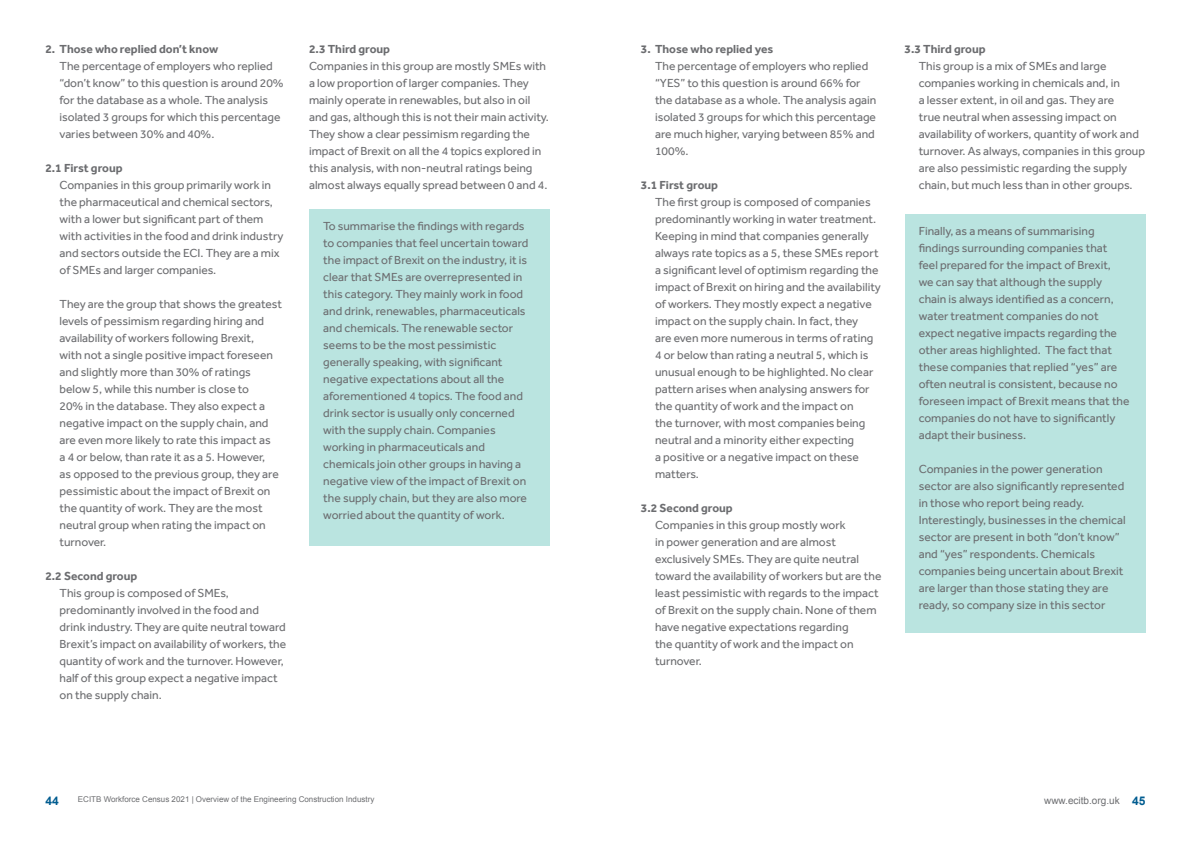
<style>
.page{position:relative;width:1191px;height:842px;background:#fff}
.page>*{position:absolute;margin:0;border:0;box-sizing:border-box;transform-origin:0 0}
.point_forms{font:12px/17px "Effra";color:#6c6d70}
.Body_text{font:12px/17px "Effra";color:#6c6d70}
.point_forms-2{font:700 12px "Effra";color:#6c6d70}
.t1{font:700 12px "Arial";color:#015c90}
.t2{font:10px "Arial";color:#6c6d70}
.t3{font:8px "Arial";color:#6c6d70}
.s1{font-weight:700;font-size:12px;color:#015c90}
</style>
<div class="page">
<div style="left:309px;top:209px;width:240px;height:337px;background:#bae4e0"></div>
<div style="left:905px;top:214px;width:240px;height:418px;background:#bae4e0"></div>
<p class="point_forms-2" style="left:45px;top:42px;width:174px">2. Those who replied don’t know</p>
<p class="point_forms" style="left:60px;top:58px;width:225px">The percentage of employers who replied “don’t know” to this question is around 20% for the database as a whole. The analysis isolated 3 groups for which this percentage varies between 30% and 40%.</p>
<p class="point_forms-2" style="left:45px;top:161px;width:79px">2.1 First group</p>
<p class="point_forms" style="left:60px;top:177px;width:225px">Companies in this group primarily work in the pharmaceutical and chemical sectors, with a lower but significant part of them with activities in the food and drink industry and sectors outside the ECI. They are a mix of SMEs and larger companies.</p>
<p class="point_forms" style="left:60px;top:296px;width:224px">They are the group that shows the greatest levels of pessimism regarding hiring and availability of workers following Brexit,<br>with not a single positive impact foreseen and slightly more than 30% of ratings below 5, while this number is close to<br>20% in the database. They also expect a negative impact on the supply chain, and are even more likely to rate this impact as<br>a 4 or below, than rate it as a 5. However,<br>as opposed to the previous group, they are pessimistic about the impact of Brexit on the quantity of work. They are the most neutral group when rating the impact on turnover.</p>
<p class="point_forms-2" style="left:45px;top:569px;width:93px">2.2 Second group</p>
<p class="point_forms" style="left:60px;top:585px;width:228px">This group is composed of SMEs, predominantly involved in the food and drink industry. They are quite neutral toward Brexit’s impact on availability of workers, the quantity of work and the turnover. However, half of this group expect a negative impact on the supply chain.</p>
<p class="point_forms-2" style="left:309px;top:42px;width:83px">2.3 Third group</p>
<p class="Body_text" style="left:309px;top:58px;width:241px">Companies in this group are mostly SMEs with a low proportion of larger companies. They mainly operate in renewables, but also in oil and gas, although this is not their main activity.<br>They show a clear pessimism regarding the impact of Brexit on all the 4 topics explored in this analysis, with non-neutral ratings being almost always equally spread between 0 and 4.</p>
<p class="Body_text" style="left:323px;top:218px;width:207px">To summarise the findings with regards to companies that feel uncertain toward the impact of Brexit on the industry, it is clear that SMEs are overrepresented in this category. They mainly work in food and drink, renewables, pharmaceuticals and chemicals. The renewable sector seems to be the most pessimistic generally speaking, with significant negative expectations about all the aforementioned 4 topics. The food and drink sector is usually only concerned with the supply chain. Companies working in pharmaceuticals and chemicals join other groups in having a negative view of the impact of Brexit on the supply chain, but they are also more worried about the quantity of work.</p>
<p class="point_forms-2" style="left:641px;top:42px;width:134px">3. Those who replied yes</p>
<p class="point_forms" style="left:655px;top:58px;width:223px">The percentage of employers who replied “YES” to this question is around 66% for the database as a whole. The analysis again isolated 3 groups for which this percentage are much higher, varying between 85% and 100%.</p>
<p class="point_forms-2" style="left:641px;top:178px;width:79px">3.1 First group</p>
<p class="point_forms" style="left:655px;top:194px;width:227px">The first group is composed of companies predominantly working in water treatment.<br>Keeping in mind that companies generally always rate topics as a 5, these SMEs report a significant level of optimism regarding the impact of Brexit on hiring and the availability of workers. They mostly expect a negative impact on the supply chain. In fact, they<br>are even more numerous in terms of rating 4 or below than rating a neutral 5, which is unusual enough to be highlighted. No clear pattern arises when analysing answers for the quantity of work and the impact on<br>the turnover, with most companies being neutral and a minority either expecting<br>a positive or a negative impact on these matters.</p>
<p class="point_forms-2" style="left:641px;top:501px;width:93px">3.2 Second group</p>
<p class="point_forms" style="left:655px;top:517px;width:228px">Companies in this group mostly work<br>in power generation and are almost exclusively SMEs. They are quite neutral toward the availability of workers but are the least pessimistic with regards to the impact of Brexit on the supply chain. None of them have negative expectations regarding<br>the quantity of work and the impact on turnover.</p>
<p class="point_forms-2" style="left:904px;top:42px;width:83px">3.3 Third group</p>
<p class="point_forms" style="left:918px;top:58px;width:228px">This group is a mix of SMEs and large companies working in chemicals and, in<br>a lesser extent, in oil and gas. They are<br>true neutral when assessing impact on availability of workers, quantity of work and turnover. As always, companies in this group are also pessimistic regarding the supply chain, but much less than in other groups.</p>
<p class="Body_text" style="left:918px;top:222px;width:212px">Finally, as a means of summarising findings surrounding companies that feel prepared for the impact of Brexit,<br>we can say that although the supply chain is always identified as a concern, water treatment companies do not expect negative impacts regarding the other areas highlighted. The fact that these companies that replied “yes” are often neutral is consistent, because no foreseen impact of Brexit means that the companies do not have to significantly adapt their business.</p>
<p class="Body_text" style="left:918px;top:460px;width:208px">Companies in the power generation sector are also significantly represented in those who report being ready.<br>Interestingly, businesses in the chemical sector are present in both “don’t know” and “yes” respondents. Chemicals companies being uncertain about Brexit are larger than those stating they are ready, so company size in this sector</p>
<p class="t1" style="left:45px;top:793px;width:15px">44</p>
<p class="t3" style="left:78px;top:794px;width:298px">ECITB Workforce Census 2021 | Overview of the Engineering Construction Industry</p>
<p class="t2" style="left:1044px;top:794px;width:103px">www.ecitb.org.uk <span class="s1">45</span></p>
</div>
